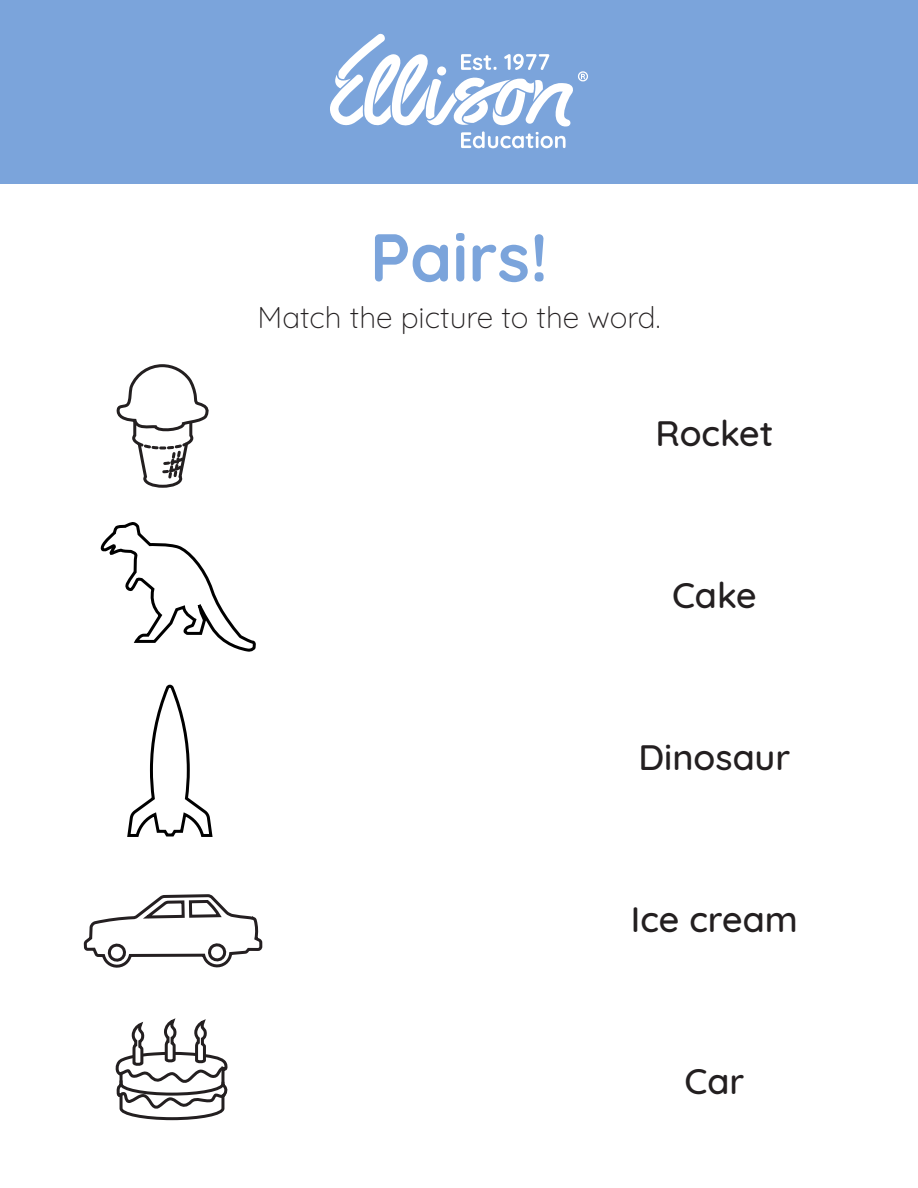
<style>
.page{position:relative;width:918px;height:1188px;background:#fff}
.page>*{position:absolute;margin:0;border:0;box-sizing:border-box;transform-origin:0 0}
.t1{font:700 67.5px "Quicksand";color:#7ba4db}
.t2{font:500 36px "Quicksand";color:#231f20}
.t3{font:300 30px "Quicksand";color:#231f20}
</style>
<div class="page">
<div style="left:0;top:0;width:918px;height:184px;background:#7ba4db"></div>
<svg style="left:101px;top:522px;width:155px;height:130px"></svg>
<svg style="left:127px;top:684px;width:86px;height:153px"></svg>
<svg style="left:83px;top:894px;width:180px;height:74px"></svg>
<svg style="left:116px;top:364px;width:93px;height:124px"></svg>
<svg style="left:115px;top:1018px;width:113px;height:103px"></svg>
<svg style="left:330px;top:33px;width:258px;height:115px"></svg>
<h1 class="t1" style="left:370px;top:202px;width:180px">Pairs!</h1>
<p class="t3" style="left:258px;top:294px;width:404px">Match the picture to the word.</p>
<p class="t2" style="left:655px;top:405px;width:120px">Rocket</p>
<p class="t2" style="left:672px;top:567px;width:86px">Cake</p>
<p class="t2" style="left:638px;top:729px;width:153px">Dinosaur</p>
<p class="t2" style="left:631px;top:891px;width:168px">Ice cream</p>
<p class="t2" style="left:684px;top:1053px;width:61px">Car</p>
</div>
